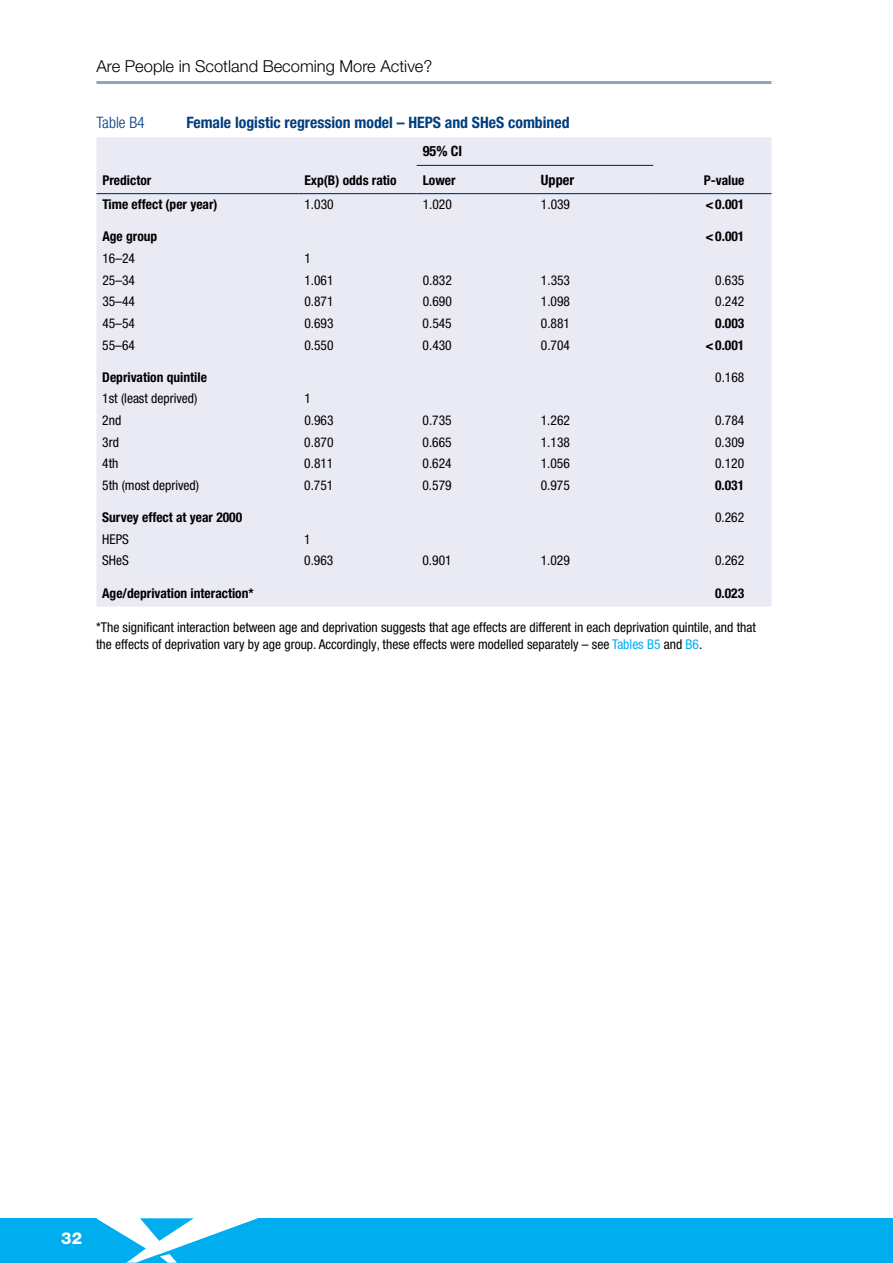
<style>
.page{position:relative;width:893px;height:1263px;background:#fff}
.page>*{position:absolute;margin:0;border:0;box-sizing:border-box;transform-origin:0 0}
.t1{font:300 16.5px "Helvetica Neue LT Pro";color:#000}
.t2{font:800 16.5px "Helvetica Neue LT Pro";color:#fff}
.t3{font:700 condensed 15.75px "Helvetica Neue LT Pro";color:#003e7e}
.t4{font:300 condensed 15.75px "Helvetica Neue LT Pro";color:#003e7e}
.t5{font:700 condensed 14.25px "Helvetica Neue LT Pro";color:#000}
.t6{font:condensed 13.5px/16.5px "Helvetica Neue LT Pro";color:#000}
.t7{font:700 condensed 13.5px "Helvetica Neue LT Pro";color:#000}
.s1{color:#00aeef}
</style>
<div class="page">
<hr style="left:96px;top:81px;width:675px;height:3px;background:#94a0c6">
<div style="left:0;top:1218px;width:97px;height:45px;background:#00aeef"></div>
<div style="left:258px;top:1218px;width:635px;height:45px;background:#00aeef"></div>
<svg style="left:96px;top:1218px;width:162px;height:45px"></svg>
<div style="left:96px;top:137px;width:675px;height:469px;background:#e9eaf3"></div>
<hr style="left:417px;top:165px;width:118px;height:1px;background:#003e7e">
<hr style="left:535px;top:165px;width:118px;height:1px;background:#003e7e">
<hr style="left:96px;top:193px;width:202px;height:1px;background:#003e7e">
<hr style="left:298px;top:193px;width:119px;height:1px;background:#003e7e">
<hr style="left:417px;top:193px;width:118px;height:1px;background:#003e7e">
<hr style="left:535px;top:193px;width:118px;height:1px;background:#003e7e">
<hr style="left:653px;top:193px;width:118px;height:1px;background:#003e7e">
<p class="t1" style="left:96px;top:56px;width:337px">Are People in Scotland Becoming More Active?</p>
<p class="t4" style="left:96px;top:114px;width:50px">Table B4</p>
<p class="t3" style="left:186px;top:113px;width:385px">Female logistic regression model – HEPS and SHeS combined</p>
<p class="t7" style="left:102px;top:172px;width:50px">Predictor</p>
<p class="t7" style="left:304px;top:172px;width:94px">Exp(B) odds ratio</p>
<p class="t5" style="left:423px;top:143px;width:41px">95% CI</p>
<p class="t7" style="left:423px;top:172px;width:34px">Lower</p>
<p class="t5" style="left:541px;top:171px;width:35px">Upper</p>
<p class="t7" style="left:704px;top:172px;width:42px">P-value</p>
<p class="t7" style="left:102px;top:196px;width:117px">Time effect (per year)</p>
<p class="t6" style="left:304px;top:196px;width:31px">1.030</p>
<p class="t6" style="left:423px;top:196px;width:31px">1.020</p>
<p class="t6" style="left:541px;top:196px;width:31px">1.039</p>
<p class="t7" style="left:705px;top:196px;width:40px">&lt;0.001</p>
<p class="t7" style="left:102px;top:228px;width:56px">Age group</p>
<p class="t7" style="left:705px;top:228px;width:40px">&lt;0.001</p>
<p class="t6" style="left:102px;top:250px;width:34px">16–24</p>
<p class="t6" style="left:304px;top:250px;width:8px">1</p>
<p class="t6" style="left:102px;top:271px;width:34px">25–34</p>
<p class="t6" style="left:304px;top:271px;width:31px">1.061</p>
<p class="t6" style="left:423px;top:271px;width:31px">0.832</p>
<p class="t6" style="left:541px;top:271px;width:31px">1.353</p>
<p class="t6" style="left:715px;top:271px;width:31px">0.635</p>
<p class="t6" style="left:102px;top:293px;width:34px">35–44</p>
<p class="t6" style="left:304px;top:293px;width:31px">0.871</p>
<p class="t6" style="left:423px;top:293px;width:31px">0.690</p>
<p class="t6" style="left:541px;top:293px;width:31px">1.098</p>
<p class="t6" style="left:715px;top:293px;width:31px">0.242</p>
<p class="t6" style="left:102px;top:315px;width:34px">45–54</p>
<p class="t6" style="left:304px;top:315px;width:31px">0.693</p>
<p class="t6" style="left:423px;top:315px;width:31px">0.545</p>
<p class="t6" style="left:541px;top:315px;width:31px">0.881</p>
<p class="t7" style="left:715px;top:315px;width:31px">0.003</p>
<p class="t6" style="left:102px;top:336px;width:34px">55–64</p>
<p class="t6" style="left:304px;top:336px;width:31px">0.550</p>
<p class="t6" style="left:423px;top:336px;width:31px">0.430</p>
<p class="t6" style="left:541px;top:336px;width:31px">0.704</p>
<p class="t7" style="left:705px;top:337px;width:40px">&lt;0.001</p>
<p class="t7" style="left:102px;top:369px;width:106px">Deprivation quintile</p>
<p class="t6" style="left:715px;top:369px;width:31px">0.168</p>
<p class="t6" style="left:102px;top:390px;width:97px">1st (least deprived)</p>
<p class="t6" style="left:304px;top:390px;width:8px">1</p>
<p class="t6" style="left:102px;top:412px;width:20px">2nd</p>
<p class="t6" style="left:304px;top:412px;width:31px">0.963</p>
<p class="t6" style="left:423px;top:412px;width:31px">0.735</p>
<p class="t6" style="left:541px;top:412px;width:31px">1.262</p>
<p class="t6" style="left:715px;top:412px;width:31px">0.784</p>
<p class="t6" style="left:102px;top:433px;width:18px">3rd</p>
<p class="t6" style="left:304px;top:433px;width:31px">0.870</p>
<p class="t6" style="left:423px;top:433px;width:31px">0.665</p>
<p class="t6" style="left:541px;top:433px;width:31px">1.138</p>
<p class="t6" style="left:715px;top:433px;width:31px">0.309</p>
<p class="t6" style="left:102px;top:455px;width:18px">4th</p>
<p class="t6" style="left:304px;top:455px;width:31px">0.811</p>
<p class="t6" style="left:422px;top:455px;width:31px">0.624</p>
<p class="t6" style="left:541px;top:455px;width:31px">1.056</p>
<p class="t6" style="left:715px;top:455px;width:31px">0.120</p>
<p class="t6" style="left:102px;top:477px;width:98px">5th (most deprived)</p>
<p class="t6" style="left:304px;top:477px;width:31px">0.751</p>
<p class="t6" style="left:422px;top:477px;width:31px">0.579</p>
<p class="t6" style="left:541px;top:477px;width:31px">0.975</p>
<p class="t7" style="left:715px;top:477px;width:31px">0.031</p>
<p class="t7" style="left:102px;top:509px;width:142px">Survey effect at year 2000</p>
<p class="t6" style="left:715px;top:509px;width:31px">0.262</p>
<p class="t6" style="left:102px;top:531px;width:28px">HEPS</p>
<p class="t6" style="left:304px;top:531px;width:8px">1</p>
<p class="t6" style="left:102px;top:552px;width:28px">SHeS</p>
<p class="t6" style="left:304px;top:552px;width:31px">0.963</p>
<p class="t6" style="left:422px;top:552px;width:31px">0.901</p>
<p class="t6" style="left:541px;top:552px;width:31px">1.029</p>
<p class="t6" style="left:715px;top:552px;width:31px">0.262</p>
<p class="t7" style="left:102px;top:585px;width:153px">Age/deprivation interaction*</p>
<p class="t7" style="left:715px;top:585px;width:31px">0.023</p>
<p class="t6" style="left:96px;top:619px;width:661px">*The significant interaction between age and deprivation suggests that age effects are different in each deprivation quintile, and that the effects of deprivation vary by age group. Accordingly, these effects were modelled separately – see <span class="s1">Tables B5</span> and <span class="s1">B6</span>.</p>
<p class="t2" style="left:61px;top:1228px;width:22px">32</p>
</div>
